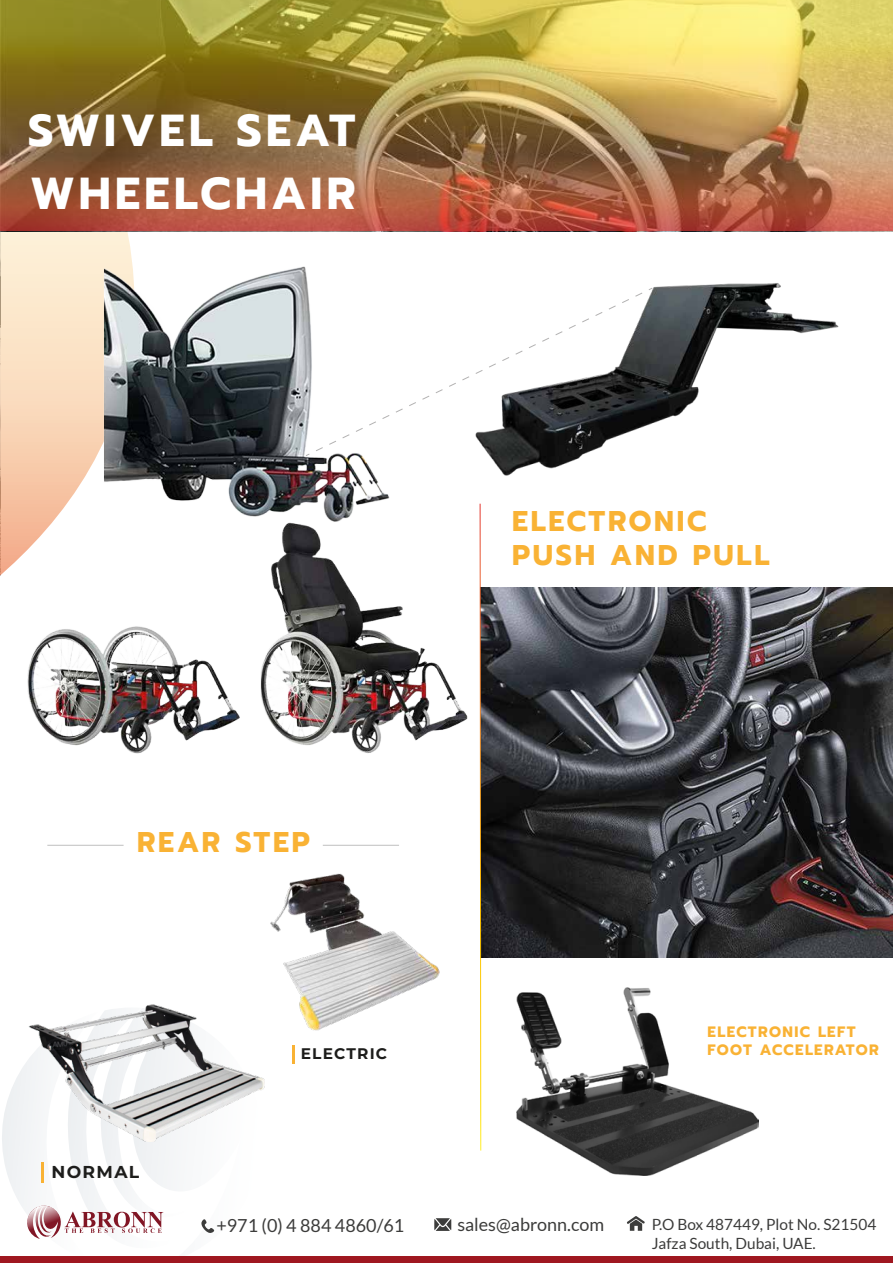
<style>
.page{position:relative;width:893px;height:1263px;background:#fff}
.page>*{position:absolute;margin:0;border:0;box-sizing:border-box;transform-origin:0 0}
.t1{font:700 44.55px/63.8px "Prompt";letter-spacing:.095em;color:#fff}
.t2{font:700 28.35px/34px "Prompt";letter-spacing:.095em;color:#f9b234}
.t3{font:18px "Lato";color:#3c3c3b}
.t4{font:700 17.25px "Montserrat";letter-spacing:.075em;color:#1d1d1b}
.t5{font:15.45px/18.6px "Lato";color:#3c3c3b}
.t6{font:700 15.3px "Montserrat";letter-spacing:.075em;color:#1d1d1b}
.t7{font:700 15px/18px "Prompt";letter-spacing:.09em;color:#f9b234}
</style>
<div class="page">
<svg style="left:0;top:231px;width:9px;height:345px;background:#f4d1b4"></svg>
<img style="left:0;top:0;width:893px;height:231px">
<img style="left:270px;top:873px;width:170px;height:158px">
<hr style="left:47px;top:845px;width:77px;height:1px;background:#c6c6c6">
<hr style="left:323px;top:845px;width:76px;height:1px;background:#c6c6c6">
<hr style="left:292px;top:1045px;width:3px;height:19px;background:#f9b234">
<svg style="left:627px;top:1216px;width:18px;height:15px"></svg>
<svg style="left:434px;top:1218px;width:17px;height:13px"></svg>
<svg style="left:2px;top:1007px;width:273px;height:232px"></svg>
<div style="left:0;top:1256px;width:893px;height:7px;background:#9f1720"></div>
<img style="left:489px;top:283px;width:350px;height:193px">
<img style="left:9px;top:225px;width:480px;height:529px">
<svg style="left:648px;top:287px;width:5px;height:4px"></svg>
<svg style="left:312px;top:292px;width:331px;height:161px"></svg>
<svg style="left:305px;top:453px;width:5px;height:4px"></svg>
<img style="left:481px;top:588px;width:412px;height:369px">
<svg style="left:479px;top:503px;width:2px;height:648px"></svg>
<img style="left:516px;top:988px;width:243px;height:187px">
<h1 class="t1" style="left:28px;top:98px;width:329px">SWIVEL SEAT<br>WHEELCHAIR</h1>
<h2 class="t2" style="left:137px;top:825px;width:174px">REAR STEP</h2>
<p class="t4" style="left:51px;top:1159px;width:89px">NORMAL</p>
<p class="t6" style="left:301px;top:1043px;width:88px">ELECTRIC</p>
<h2 class="t2" style="left:512px;top:504px;width:259px">ELECTRONIC<br>PUSH AND PULL</h2>
<p class="t7" style="left:708px;top:1022px;width:173px">ELECTRONIC LEFT<br>FOOT ACCELERATOR</p>
<p class="t3" style="left:216px;top:1215px;width:189px">+971 (0) 4 884 4860/61</p>
<p class="t3" style="left:457px;top:1214px;width:148px">sales@abronn.com</p>
<p class="t5" style="left:652px;top:1215px;width:226px">P.O Box 487449, Plot No. S21504<br>Jafza South, Dubai, UAE.</p>
</div>
